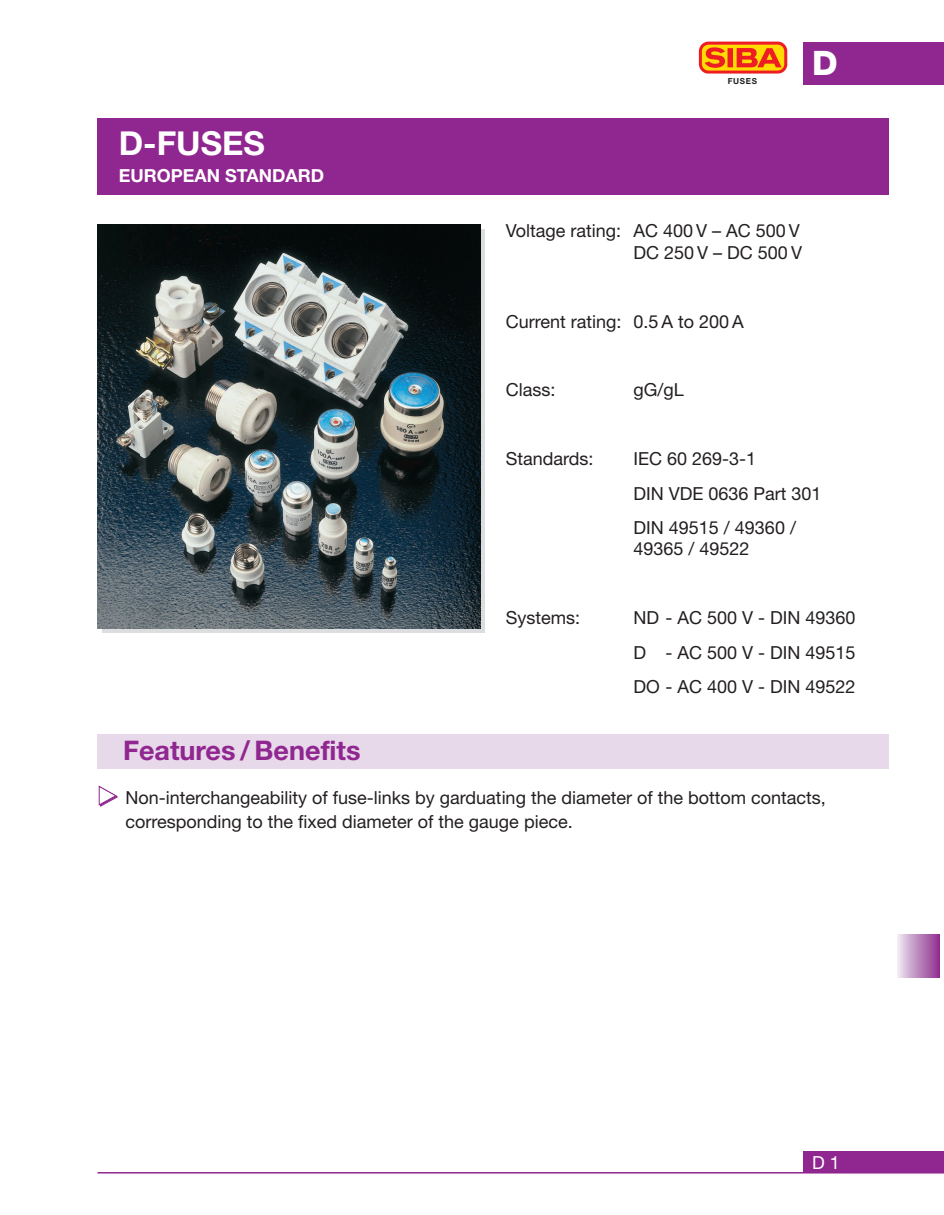
<style>
.page{position:relative;width:944px;height:1215px;background:#fff}
.page>*{position:absolute;margin:0;border:0;box-sizing:border-box;transform-origin:0 0}
.t1{font:800 33.75px "Helvetica Neue";color:#fff}
.t2{font:700 33px "Helvetica Neue";color:#fff}
.t3{font:700 27px "Helvetica Neue";color:#90268f}
.t4{font:18px/34.3px "Helvetica Neue";color:#231f20}
.t5{font:700 18px "Helvetica Neue";color:#fff}
.t6{font:18px "Helvetica Neue";color:#fff}
.t7{font:700 8.25px "Helvetica Neue";letter-spacing:.085em;color:#231f20}
.s1{font-family:"European Pi Three";font-size:24px;color:#fff}
</style>
<div class="page">
<div style="left:803px;top:42px;width:141px;height:42px;background:#90268f"></div>
<div style="left:803px;top:1152px;width:141px;height:21px;background:#90268f"></div>
<hr style="left:97px;top:1172px;width:847px;height:2px;background:#90268f">
<img style="left:698px;top:41px;width:90px;height:33px">
<svg style="left:102px;top:229px;width:382px;height:404px;background:#c1c3c5"></svg>
<div style="left:97px;top:118px;width:791px;height:77px;background:#90268f"></div>
<img style="left:97px;top:225px;width:383px;height:404px">
<div style="left:97px;top:735px;width:791px;height:34px;background:#e7d8ea"></div>
<hr style="left:897px;top:935px;width:1px;height:42px;background:#f7f1f7">
<hr style="left:898px;top:935px;width:1px;height:42px;background:#f3ecf4">
<hr style="left:899px;top:935px;width:1px;height:42px;background:#f0e6f1">
<hr style="left:900px;top:935px;width:1px;height:42px;background:#ece0ee">
<hr style="left:901px;top:935px;width:1px;height:42px;background:#e9dbeb">
<hr style="left:902px;top:935px;width:1px;height:42px;background:#e6d6e8">
<hr style="left:903px;top:935px;width:1px;height:42px;background:#e3d0e5">
<hr style="left:904px;top:935px;width:1px;height:42px;background:#dfcbe3">
<hr style="left:905px;top:935px;width:1px;height:42px;background:#dcc6e0">
<hr style="left:906px;top:935px;width:1px;height:42px;background:#dac2dd">
<hr style="left:907px;top:935px;width:1px;height:42px;background:#d6bcda">
<hr style="left:908px;top:935px;width:1px;height:42px;background:#d3b7d7">
<hr style="left:909px;top:935px;width:1px;height:42px;background:#d1b3d4">
<hr style="left:910px;top:935px;width:1px;height:42px;background:#ceadd1">
<hr style="left:911px;top:935px;width:1px;height:42px;background:#cba8ce">
<hr style="left:912px;top:935px;width:1px;height:42px;background:#caa4cc">
<hr style="left:913px;top:935px;width:1px;height:42px;background:#c79fc9">
<hr style="left:914px;top:935px;width:1px;height:42px;background:#c59ac7">
<hr style="left:915px;top:935px;width:1px;height:42px;background:#c297c5">
<hr style="left:916px;top:935px;width:1px;height:42px;background:#c092c2">
<hr style="left:917px;top:935px;width:1px;height:42px;background:#bd8ec0">
<hr style="left:918px;top:935px;width:1px;height:42px;background:#bc89bd">
<hr style="left:919px;top:935px;width:1px;height:42px;background:#b986bb">
<hr style="left:920px;top:935px;width:1px;height:42px;background:#b780b8">
<hr style="left:921px;top:935px;width:1px;height:42px;background:#b57eb6">
<hr style="left:922px;top:935px;width:1px;height:42px;background:#b279b3">
<hr style="left:923px;top:935px;width:1px;height:42px;background:#b075b1">
<hr style="left:924px;top:935px;width:1px;height:42px;background:#af72af">
<hr style="left:925px;top:935px;width:1px;height:42px;background:#ac6dad">
<hr style="left:926px;top:935px;width:1px;height:42px;background:#aa6aab">
<hr style="left:927px;top:935px;width:1px;height:42px;background:#a865a9">
<hr style="left:928px;top:935px;width:1px;height:42px;background:#a661a7">
<hr style="left:929px;top:935px;width:1px;height:42px;background:#a55ea6">
<hr style="left:930px;top:935px;width:1px;height:42px;background:#a358a3">
<hr style="left:931px;top:935px;width:1px;height:42px;background:#a153a1">
<hr style="left:932px;top:935px;width:1px;height:42px;background:#9f509f">
<hr style="left:933px;top:935px;width:1px;height:42px;background:#9d4b9c">
<hr style="left:934px;top:935px;width:1px;height:42px;background:#9b469a">
<hr style="left:935px;top:935px;width:1px;height:42px;background:#994298">
<hr style="left:936px;top:935px;width:1px;height:42px;background:#983c96">
<hr style="left:937px;top:935px;width:1px;height:42px;background:#963694">
<hr style="left:938px;top:935px;width:1px;height:42px;background:#943192">
<hr style="left:939px;top:935px;width:1px;height:42px;background:#932c91">
<h2 class="t2" style="left:119px;top:131px;width:148px">D-FUSES</h2>
<p class="t5" style="left:119px;top:169px;width:207px">EUROPEAN STANDARD</p>
<h3 class="t3" style="left:123px;top:741px;width:239px">Features / Benefits</h3>
<p class="t7" style="left:727px;top:78px;width:31px">FUSES</p>
<h1 class="t1" style="left:812px;top:51px;width:27px">D</h1>
<p class="t4" style="left:506px;top:222px;width:297px;line-height:21.6px;text-align:right">Voltage rating: AC 400 V – AC 500 V<br>DC 250 V – DC 500 V</p>
<p class="t4" style="left:506px;top:306px;width:239px">Current rating: 0.5 A to 200 A</p>
<p class="t4" style="left:506px;top:375px;width:51px">Class:</p>
<p class="t4" style="left:633px;top:375px;width:52px">gG/gL</p>
<p class="t4" style="left:506px;top:443px;width:89px">Standards:</p>
<p class="t4" style="left:633px;top:443px;width:190px">IEC 60 269-3-1<br>DIN VDE 0636 Part 301<br>DIN 49515 / 49360 /</p>
<p class="t4" style="left:633px;top:534px;width:118px">49365 / 49522</p>
<p class="t4" style="left:506px;top:602px;width:76px">Systems:</p>
<p class="t4" style="left:633px;top:602px;width:223px;text-align:justify">ND - AC 500 V - DIN 49360<br>D - AC 500 V - DIN 49515<br>DO - AC 400 V - DIN 49522</p>
<p class="t4" style="left:125px;top:787px;width:702px;line-height:23.7px;text-indent:-28px"><span class="s1">-</span> Non-interchangeability of fuse-links by garduating the diameter of the bottom contacts, corresponding to the fixed diameter of the gauge piece.</p>
<p class="t6" style="left:812px;top:1156px;width:29px">D 1</p>
</div>
